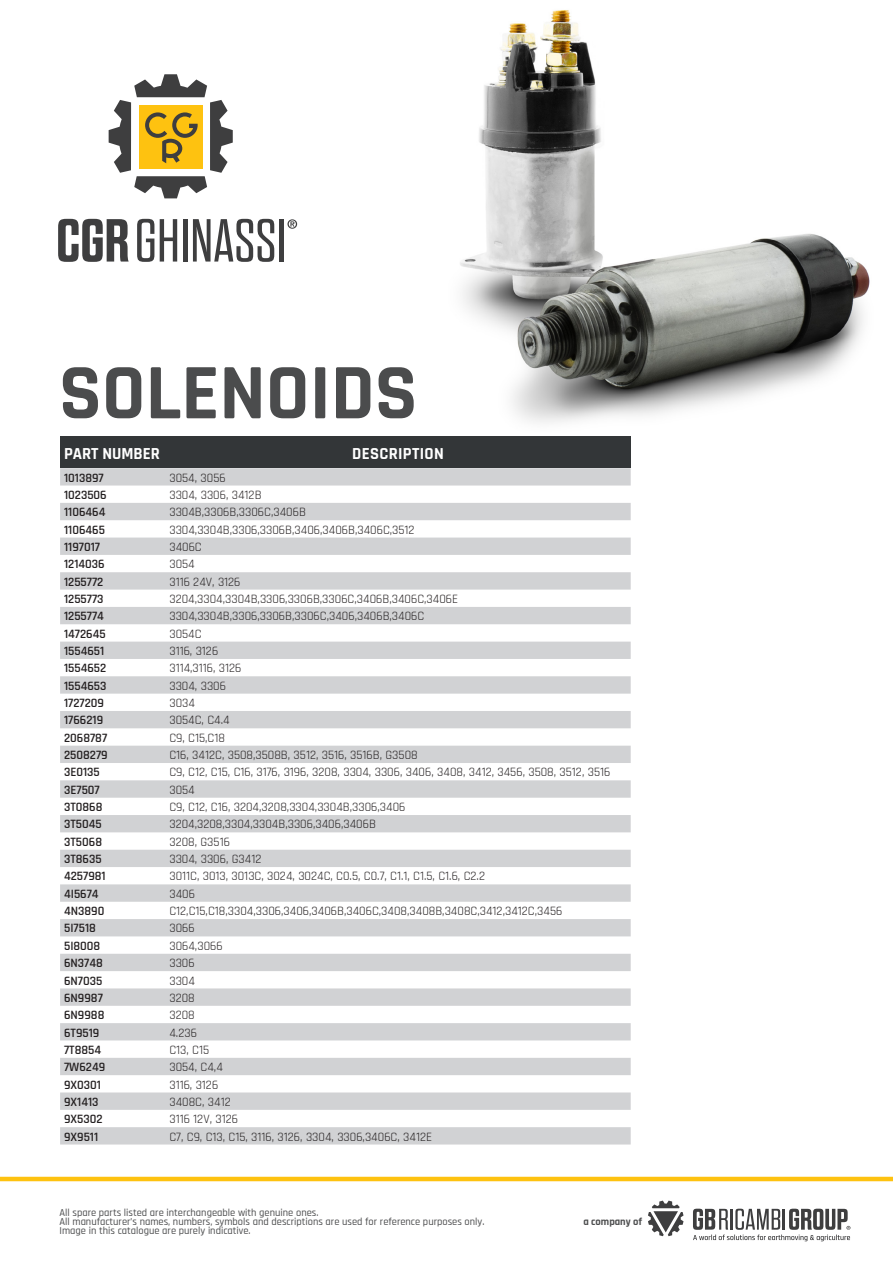
<style>
.page{position:relative;width:893px;height:1263px;background:#fff}
.page>*{position:absolute;margin:0;border:0;box-sizing:border-box;transform-origin:0 0}
.t1{font:700 79.35px "Rajdhani";color:#4b4c4d}
.t2{font:700 16.65px "Rajdhani";letter-spacing:.02em;color:#fff}
.t3{font:700 16.65px "Rajdhani";color:#fff}
.t4{font:12.6px "Rajdhani";color:#231f20}
.t5{font:600 12.6px "Rajdhani";color:#231f20}
.t6{font:500 10.5px/9px "Rajdhani";color:#4b4c4d}
.t7{font:700 10.5px "Rajdhani";color:#4b4c4d}
</style>
<div class="page">
<img style="left:460px;top:10px;width:410px;height:413px">
<svg style="left:693px;top:1209px;width:157px;height:32px"></svg>
<svg style="left:648px;top:1200px;width:35px;height:36px"></svg>
<hr style="left:0;top:1177px;width:893px;height:4px;background:#fec210">
<svg style="left:109px;top:74px;width:124px;height:124px"></svg>
<svg style="left:58px;top:219px;width:71px;height:43px"></svg>
<svg style="left:137px;top:219px;width:17px;height:43px"></svg>
<svg style="left:160px;top:219px;width:17px;height:43px"></svg>
<div style="left:183px;top:219px;width:5px;height:43px;background:#3e3e3f"></div>
<svg style="left:193px;top:219px;width:81px;height:43px"></svg>
<hr style="left:279px;top:219px;width:4px;height:43px;background:#3e3e3f">
<svg style="left:287px;top:219px;width:10px;height:10px"></svg>
<div style="left:60px;top:437px;width:105px;height:31px;background:#333638"></div>
<div style="left:165px;top:437px;width:466px;height:31px;background:#333638"></div>
<svg style="left:60px;top:468px;width:571px;height:676px"></svg>
<p class="t1" style="left:59px;top:344px;width:360px">SOLENOIDS</p>
<p class="t3" style="left:64px;top:443px;width:97px">PART NUMBER</p>
<p class="t2" style="left:352px;top:443px;width:93px">DESCRIPTION</p>
<p class="t5" style="left:64px;top:470px;width:41px">1013897</p>
<p class="t4" style="left:169px;top:470px;width:58px">3054, 3056</p>
<p class="t5" style="left:64px;top:487px;width:44px">1023506</p>
<p class="t4" style="left:169px;top:488px;width:94px">3304, 3306, 3412B</p>
<p class="t5" style="left:64px;top:505px;width:43px">1106464</p>
<p class="t4" style="left:169px;top:505px;width:138px">3304B,3306B,3306C,3406B</p>
<p class="t5" style="left:64px;top:522px;width:42px">1106465</p>
<p class="t4" style="left:169px;top:522px;width:247px">3304,3304B,3306,3306B,3406,3406B,3406C,3512</p>
<p class="t5" style="left:64px;top:539px;width:37px">1197017</p>
<p class="t4" style="left:169px;top:540px;width:34px">3406C</p>
<p class="t5" style="left:64px;top:557px;width:42px">1214036</p>
<p class="t4" style="left:169px;top:557px;width:27px">3054</p>
<p class="t5" style="left:64px;top:574px;width:41px">1255772</p>
<p class="t4" style="left:169px;top:574px;width:73px">3116 24V, 3126</p>
<p class="t5" style="left:64px;top:591px;width:41px">1255773</p>
<p class="t4" style="left:169px;top:592px;width:290px">3204,3304,3304B,3306,3306B,3306C,3406B,3406C,3406E</p>
<p class="t5" style="left:64px;top:609px;width:41px">1255774</p>
<p class="t4" style="left:169px;top:609px;width:256px">3304,3304B,3306,3306B,3306C,3406,3406B,3406C</p>
<p class="t5" style="left:64px;top:626px;width:43px">1472645</p>
<p class="t4" style="left:169px;top:626px;width:34px">3054C</p>
<p class="t5" style="left:64px;top:643px;width:42px">1554651</p>
<p class="t4" style="left:169px;top:644px;width:50px">3116, 3126</p>
<p class="t5" style="left:64px;top:661px;width:44px">1554652</p>
<p class="t4" style="left:169px;top:661px;width:74px">3114,3116, 3126</p>
<p class="t5" style="left:64px;top:678px;width:44px">1554653</p>
<p class="t4" style="left:169px;top:678px;width:58px">3304, 3306</p>
<p class="t5" style="left:64px;top:695px;width:41px">1727209</p>
<p class="t4" style="left:169px;top:696px;width:27px">3034</p>
<p class="t5" style="left:64px;top:713px;width:41px">1766219</p>
<p class="t4" style="left:169px;top:713px;width:62px">3054C, C4.4</p>
<p class="t5" style="left:64px;top:730px;width:45px">2068787</p>
<p class="t4" style="left:169px;top:730px;width:57px">C9, C15,C18</p>
<p class="t5" style="left:64px;top:747px;width:45px">2508279</p>
<p class="t4" style="left:169px;top:748px;width:250px">C16, 3412C, 3508,3508B, 3512, 3516, 3516B, G3508</p>
<p class="t5" style="left:64px;top:765px;width:37px">3E0135</p>
<p class="t4" style="left:169px;top:765px;width:442px">C9, C12, C15, C16, 3176, 3196, 3208, 3304, 3306, 3406, 3408, 3412, 3456, 3508, 3512, 3516</p>
<p class="t5" style="left:64px;top:782px;width:37px">3E7507</p>
<p class="t4" style="left:169px;top:782px;width:27px">3054</p>
<p class="t5" style="left:64px;top:799px;width:40px">3T0868</p>
<p class="t4" style="left:169px;top:800px;width:238px">C9, C12, C16, 3204,3208,3304,3304B,3306,3406</p>
<p class="t5" style="left:64px;top:817px;width:39px">3T5045</p>
<p class="t4" style="left:169px;top:817px;width:208px">3204,3208,3304,3304B,3306,3406,3406B</p>
<p class="t5" style="left:64px;top:834px;width:40px">3T5068</p>
<p class="t4" style="left:169px;top:834px;width:62px">3208, G3516</p>
<p class="t5" style="left:64px;top:851px;width:39px">3T8635</p>
<p class="t4" style="left:169px;top:852px;width:94px">3304, 3306, G3412</p>
<p class="t5" style="left:64px;top:869px;width:43px">4257981</p>
<p class="t4" style="left:169px;top:869px;width:317px">3011C, 3013, 3013C, 3024, 3024C, C0.5, C0.7, C1.1, C1.5, C1.6, C2.2</p>
<p class="t5" style="left:64px;top:886px;width:36px">4I5674</p>
<p class="t4" style="left:169px;top:887px;width:27px">3406</p>
<p class="t5" style="left:64px;top:904px;width:42px">4N3890</p>
<p class="t4" style="left:169px;top:904px;width:394px">C12,C15,C18,3304,3306,3406,3406B,3406C,3408,3408B,3408C,3412,3412C,3456</p>
<p class="t5" style="left:64px;top:921px;width:33px">5I7518</p>
<p class="t4" style="left:169px;top:921px;width:27px">3066</p>
<p class="t5" style="left:64px;top:938px;width:38px">5I8008</p>
<p class="t4" style="left:169px;top:939px;width:55px">3064,3066</p>
<p class="t5" style="left:64px;top:956px;width:40px">6N3748</p>
<p class="t4" style="left:169px;top:956px;width:27px">3306</p>
<p class="t5" style="left:64px;top:973px;width:40px">6N7035</p>
<p class="t4" style="left:169px;top:973px;width:27px">3304</p>
<p class="t5" style="left:64px;top:990px;width:40px">6N9987</p>
<p class="t4" style="left:169px;top:991px;width:27px">3208</p>
<p class="t5" style="left:64px;top:1008px;width:42px">6N9988</p>
<p class="t4" style="left:169px;top:1008px;width:27px">3208</p>
<p class="t5" style="left:64px;top:1025px;width:37px">6T9519</p>
<p class="t4" style="left:169px;top:1025px;width:29px">4.236</p>
<p class="t5" style="left:64px;top:1042px;width:39px">7T8854</p>
<p class="t4" style="left:169px;top:1043px;width:41px">C13, C15</p>
<p class="t5" style="left:64px;top:1060px;width:43px">7W6249</p>
<p class="t4" style="left:169px;top:1060px;width:55px">3054, C4,4</p>
<p class="t5" style="left:64px;top:1077px;width:38px">9X0301</p>
<p class="t4" style="left:169px;top:1077px;width:50px">3116, 3126</p>
<p class="t5" style="left:64px;top:1094px;width:36px">9X1413</p>
<p class="t4" style="left:169px;top:1095px;width:63px">3408C, 3412</p>
<p class="t5" style="left:64px;top:1112px;width:40px">9X5302</p>
<p class="t4" style="left:169px;top:1112px;width:70px">3116 12V, 3126</p>
<p class="t5" style="left:64px;top:1129px;width:36px">9X9511</p>
<p class="t4" style="left:169px;top:1129px;width:264px">C7, C9, C13, C15, 3116, 3126, 3304, 3306,3406C, 3412E</p>
<p class="t6" style="left:60px;top:1208px;width:260px">All spare parts listed are interchangeable with genuine ones.</p>
<p class="t6" style="left:60px;top:1217px;width:426px">All manufacturer’s names, numbers, symbols and descriptions are used for reference purposes only.<br>Image in this catalogue are purely indicative.</p>
<p class="t7" style="left:583px;top:1215px;width:60px">a company of</p>
</div>
